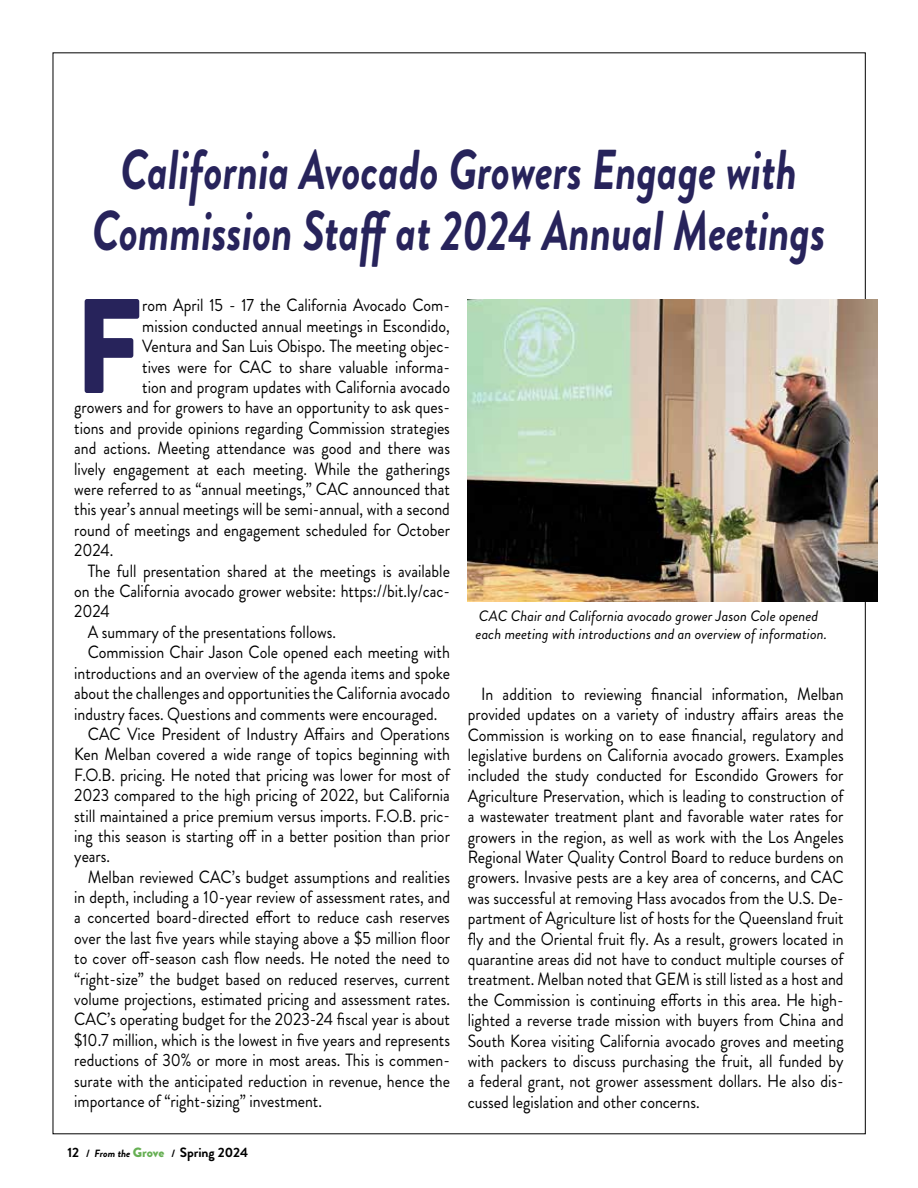
<style>
.page{position:relative;width:918px;height:1188px;background:#fff}
.page>*{position:absolute;margin:0;border:0;box-sizing:border-box;transform-origin:0 0}
.t1{font:900 134.25px "Brandon Grotesque";color:#27235b;scale:.9 1}
.t2{font:italic 700 56.1px/61.2px "Brandon Grotesque";color:#27235b;text-align:center;scale:.78 1}
.t3{font:17.7px/20.4px "Brandon Grotesque";color:#000;text-align:justify;scale:.9 1}
.t4{font:italic 15px/18px "Brandon Grotesque";color:#000}
.t5{font:700 13.5px "Brandon Grotesque";color:#000}
.s1{font-size:10.5px}
.s2{font-style:italic;font-size:10.5px}
.s3{font-weight:900;color:#66af53}
</style>
<div class="page">
<img style="left:468px;top:299px;width:409px;height:303px">
<h2 class="t2" style="left:92px;top:139px;width:942px">California Avocado Growers Engage with<br>Commission Staff at 2024 Annual Meetings</h2>
<h1 class="t1" style="left:74px;top:252px;width:77px">F</h1>
<p class="t3" style="left:142px;top:295px;width:343px">rom April 15 - 17 the California Avocado Com-</p>
<p class="t3" style="left:142px;top:316px;width:343px">mission conducted annual meetings in Escondido,</p>
<p class="t3" style="left:142px;top:336px;width:343px">Ventura and San Luis Obispo. The meeting objec-</p>
<p class="t3" style="left:142px;top:357px;width:343px">tives were for CAC to share valuable informa-</p>
<p class="t3" style="left:142px;top:377px;width:343px">tion and program updates with California avocado</p>
<p class="t3" style="left:74px;top:397px;width:419px">growers and for growers to have an opportunity to ask ques-</p>
<p class="t3" style="left:74px;top:418px;width:419px">tions and provide opinions regarding Commission strategies</p>
<p class="t3" style="left:74px;top:438px;width:419px">and actions. Meeting attendance was good and there was</p>
<p class="t3" style="left:74px;top:459px;width:419px">lively engagement at each meeting. While the gatherings</p>
<p class="t3" style="left:74px;top:479px;width:419px">were referred to as “annual meetings,” CAC announced that</p>
<p class="t3" style="left:74px;top:499px;width:419px">this year’s annual meetings will be semi-annual, with a second</p>
<p class="t3" style="left:74px;top:520px;width:419px">round of meetings and engagement scheduled for October</p>
<p class="t3" style="left:74px;top:540px;width:45px">2024.</p>
<p class="t3" style="left:88px;top:561px;width:404px">The full presentation shared at the meetings is available</p>
<p class="t3" style="left:74px;top:581px;width:419px">on the California avocado grower website: https://bit.ly/cac-</p>
<p class="t3" style="left:74px;top:601px;width:41px">2024</p>
<p class="t3" style="left:88px;top:622px;width:277px">A summary of the presentations follows.</p>
<p class="t3" style="left:88px;top:642px;width:404px">Commission Chair Jason Cole opened each meeting with</p>
<p class="t3" style="left:74px;top:663px;width:419px">introductions and an overview of the agenda items and spoke</p>
<p class="t3" style="left:74px;top:683px;width:419px">about the challenges and opportunities the California avocado</p>
<p class="t3" style="left:74px;top:703px;width:405px">industry faces. Questions and comments were encouraged.</p>
<p class="t3" style="left:88px;top:724px;width:404px">CAC Vice President of Industry Affairs and Operations</p>
<p class="t3" style="left:74px;top:744px;width:419px">Ken Melban covered a wide range of topics beginning with</p>
<p class="t3" style="left:74px;top:765px;width:419px">F.O.B. pricing. He noted that pricing was lower for most of</p>
<p class="t3" style="left:74px;top:785px;width:419px">2023 compared to the high pricing of 2022, but California</p>
<p class="t3" style="left:74px;top:806px;width:419px">still maintained a price premium versus imports. F.O.B. pric-</p>
<p class="t3" style="left:74px;top:826px;width:419px">ing this season is starting off in a better position than prior</p>
<p class="t3" style="left:74px;top:846px;width:41px">years.</p>
<p class="t3" style="left:88px;top:867px;width:404px">Melban reviewed CAC’s budget assumptions and realities</p>
<p class="t3" style="left:74px;top:887px;width:419px">in depth, including a 10-year review of assessment rates, and</p>
<p class="t3" style="left:74px;top:907px;width:419px">a concerted board-directed effort to reduce cash reserves</p>
<p class="t3" style="left:74px;top:928px;width:419px">over the last five years while staying above a $5 million floor</p>
<p class="t3" style="left:74px;top:948px;width:419px">to cover off-season cash flow needs. He noted the need to</p>
<p class="t3" style="left:74px;top:969px;width:419px">“right-size” the budget based on reduced reserves, current</p>
<p class="t3" style="left:74px;top:989px;width:419px">volume projections, estimated pricing and assessment rates.</p>
<p class="t3" style="left:74px;top:1009px;width:419px">CAC’s operating budget for the 2023-24 fiscal year is about</p>
<p class="t3" style="left:74px;top:1030px;width:419px">$10.7 million, which is the lowest in five years and represents</p>
<p class="t3" style="left:74px;top:1050px;width:419px">reductions of 30% or more in most areas. This is commen-</p>
<p class="t3" style="left:74px;top:1071px;width:419px">surate with the anticipated reduction in revenue, hence the</p>
<p class="t3" style="left:74px;top:1091px;width:277px">importance of “right-sizing” investment.</p>
<p class="t4" style="left:476px;top:607px;width:353px">CAC Chair and California avocado grower Jason Cole opened each meeting with introductions and an overview of information.</p>
<p class="t3" style="left:468px;top:684px;width:419px;text-indent:14px">In addition to reviewing financial information, Melban provided updates on a variety of industry affairs areas the Commission is working on to ease financial, regulatory and legislative burdens on California avocado growers. Examples included the study conducted for Escondido Growers for Agriculture Preservation, which is leading to construction of a wastewater treatment plant and favorable water rates for growers in the region, as well as work with the Los Angeles Regional Water Quality Control Board to reduce burdens on growers. Invasive pests are a key area of concerns, and CAC was successful at removing Hass avocados from the U.S. De&shy;partment of Agriculture list of hosts for the Queensland fruit fly and the Oriental fruit fly. As a result, growers located in quarantine areas did not have to conduct multiple courses of treatment. Melban noted that GEM is still listed as a host and the Commission is continuing efforts in this area. He high&shy;lighted a reverse trade mission with buyers from China and South Korea visiting California avocado groves and meeting with packers to discuss purchasing the fruit, all funded by a federal grant, not grower assessment dollars. He also dis&shy;cussed legislation and other concerns.</p>
<p class="t5" style="left:68px;top:1143px;width:182px">12 <span class="s1">/</span> <span class="s2">From the</span> <span class="s3">Grove</span> <span class="s1">/</span> Spring 2024</p>
</div>
